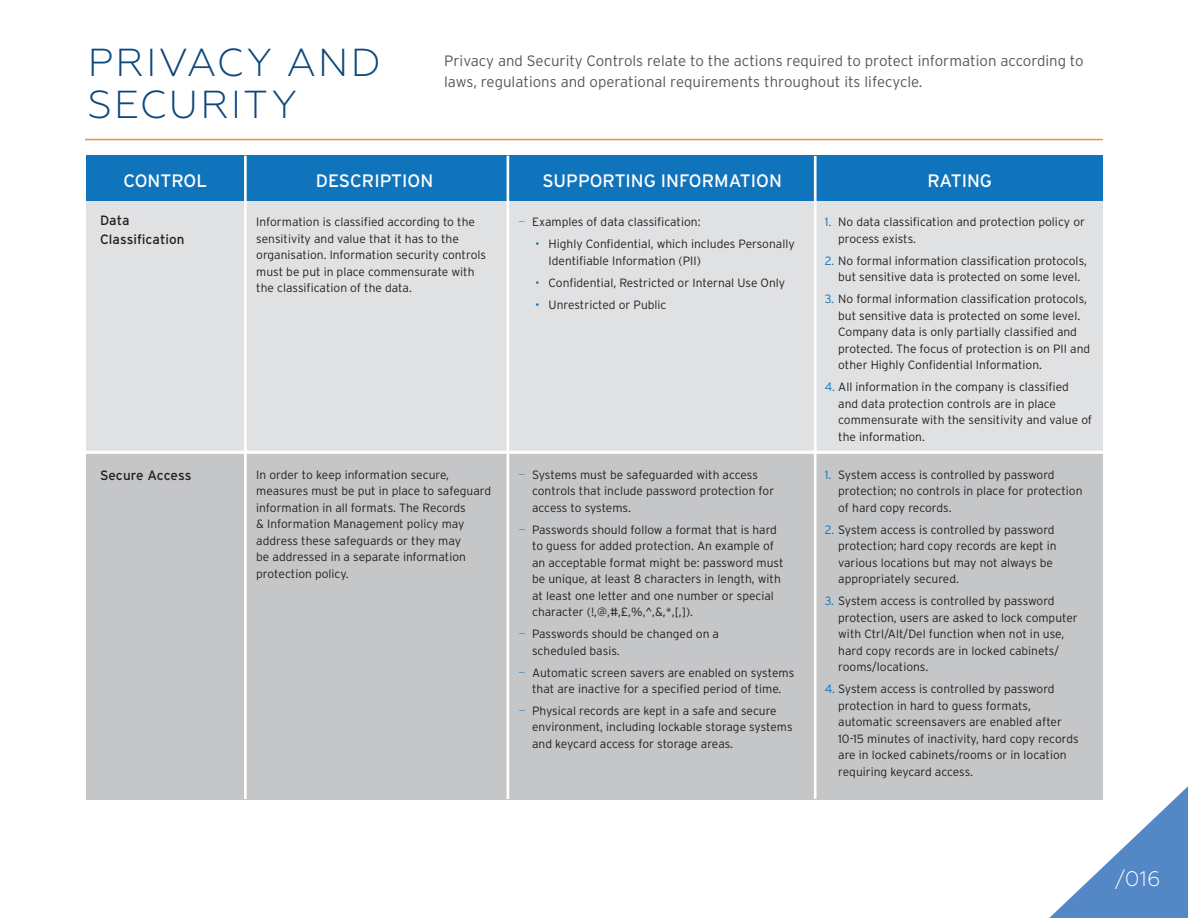
<style>
.page{position:relative;width:1188px;height:918px;background:#fff}
.page>*{position:absolute;margin:0;border:0;box-sizing:border-box;transform-origin:0 0}
.t1{font:300 39px/42px "Geometria";letter-spacing:.05em;color:#0d477c}
.t2{font:300 21px "Geometria";color:#fff}
.t3{font:18px "Interstate";color:#fff}
.t4{font:300 15px/21px "Interstate";color:#57585a}
.t5{font:13.5px/18.8px "Interstate";letter-spacing:.005em;color:#231f20}
.t6{font:300 12px/16.5px "Interstate";color:#231f20}
.s1{font-weight:200;color:#1074bc}
.s2{color:#1074bc}
</style>
<div class="page">
<hr style="left:85px;top:139px;width:1018px;height:1px;background:#f7931d">
<div style="left:86px;top:155px;width:1017px;height:62px;background:#1074bc"></div>
<div style="left:86px;top:201px;width:1017px;height:598px;background:#e0e1e3"></div>
<div style="left:86px;top:454px;width:1017px;height:345px;background:#c5c6c8"></div>
<hr style="left:85px;top:451px;width:1018px;height:3px;background:#fff">
<hr style="left:507px;top:156px;width:2px;height:643px;background:#fff">
<hr style="left:244px;top:156px;width:3px;height:643px;background:#fff">
<hr style="left:814px;top:156px;width:3px;height:643px;background:#fff">
<svg style="left:1049px;top:786px;width:139px;height:132px"></svg>
<h1 class="t1" style="left:88px;top:41px;width:295px">PRIVACY AND<br>SECURITY</h1>
<p class="t4" style="left:444px;top:50px;width:641px">Privacy and Security Controls relate to the actions required to protect information according to laws, regulations and operational requirements throughout its lifecycle.</p>
<h3 class="t3" style="left:123px;top:169px;width:85px">CONTROL</h3>
<h3 class="t3" style="left:316px;top:169px;width:119px">DESCRIPTION</h3>
<h3 class="t3" style="left:542px;top:169px;width:241px">SUPPORTING INFORMATION</h3>
<h3 class="t3" style="left:927px;top:170px;width:66px">RATING</h3>
<p class="t6" style="left:256px;top:214px;width:231px">Information is classified according to the sensitivity and value that it has to the organisation. Information security controls must be put in place commensurate with the classification of the data.</p>
<p class="t5" style="left:100px;top:211px;width:86px">Data<br>Classification</p>
<p class="t6" style="left:519px;top:214px;width:183px"><span class="s1">—</span> Examples of data classification:</p>
<p class="t6" style="left:549px;top:236px;width:248px;text-indent:-14px"><span class="s2">•</span> Highly Confidential, which includes Personally<br>Identifiable Information (PII)</p>
<p class="t6" style="left:535px;top:274px;width:252px"><span class="s2">•</span> Confidential, Restricted or Internal Use Only</p>
<p class="t6" style="left:535px;top:296px;width:133px"><span class="s2">•</span> Unrestricted or Public</p>
<p class="t6" style="left:838px;top:214px;width:248px;text-indent:-14px"><span class="s2">1.</span> No data classification and protection policy or process exists.</p>
<p class="t6" style="left:825px;top:252px;width:264px;text-align:center"><span class="s2">2.</span> No formal information classification protocols, but sensitive data is protected on some level.</p>
<p class="t6" style="left:838px;top:291px;width:253px;text-indent:-14px"><span class="s2">3.</span> No formal information classification protocols, but sensitive data is protected on some level.<br>Company data is only partially classified and protected. The focus of protection is on PII and other Highly Confidential Information.</p>
<p class="t6" style="left:838px;top:378px;width:256px;text-indent:-14px"><span class="s2">4.</span> All information in the company is classified<br>and data protection controls are in place commensurate with the sensitivity and value of the information.</p>
<p class="t6" style="left:838px;top:466px;width:246px;text-indent:-14px"><span class="s2">1.</span> System access is controlled by password protection; no controls in place for protection of hard copy records.</p>
<p class="t6" style="left:838px;top:521px;width:220px;text-indent:-14px"><span class="s2">2.</span> System access is controlled by password protection; hard copy records are kept in various locations but may not always be appropriately secured.</p>
<p class="t6" style="left:838px;top:593px;width:241px;text-indent:-14px"><span class="s2">3.</span> System access is controlled by password protection, users are asked to lock computer with Ctrl/Alt/Del function when not in use, hard copy records are in locked cabinets/ rooms/locations.</p>
<p class="t6" style="left:838px;top:681px;width:242px;text-indent:-14px"><span class="s2">4.</span> System access is controlled by password protection in hard to guess formats, automatic screensavers are enabled after 10-15 minutes of inactivity, hard copy records are in locked cabinets/rooms or in location requiring keycard access.</p>
<p class="t6" style="left:256px;top:466px;width:236px">In order to keep information secure, measures must be put in place to safeguard information in all formats. The Records<br>&amp; Information Management policy may address these safeguards or they may<br>be addressed in a separate information protection policy.</p>
<p class="t6" style="left:532px;top:466px;width:244px;text-indent:-14px"><span class="s1">—</span> Systems must be safeguarded with access controls that include password protection for access to systems.</p>
<p class="t6" style="left:532px;top:521px;width:253px;text-indent:-14px"><span class="s1">—</span> Passwords should follow a format that is hard to guess for added protection. An example of an acceptable format might be: password must be unique, at least 8 characters in length, with at least one letter and one number or special character (!,@,#,£,%,^,&amp;,*,[,]).</p>
<p class="t6" style="left:532px;top:626px;width:188px;text-indent:-14px"><span class="s1">—</span> Passwords should be changed on a scheduled basis.</p>
<p class="t6" style="left:519px;top:664px;width:277px;text-align:center"><span class="s1">—</span> Automatic screen savers are enabled on systems that are inactive for a specified period of time.</p>
<p class="t6" style="left:532px;top:702px;width:262px;text-indent:-14px"><span class="s1">—</span> Physical records are kept in a safe and secure environment, including lockable storage systems and keycard access for storage areas.</p>
<p class="t5" style="left:100px;top:466px;width:93px">Secure Access</p>
<h2 class="t2" style="left:1115px;top:867px;width:47px">/016</h2>
</div>
